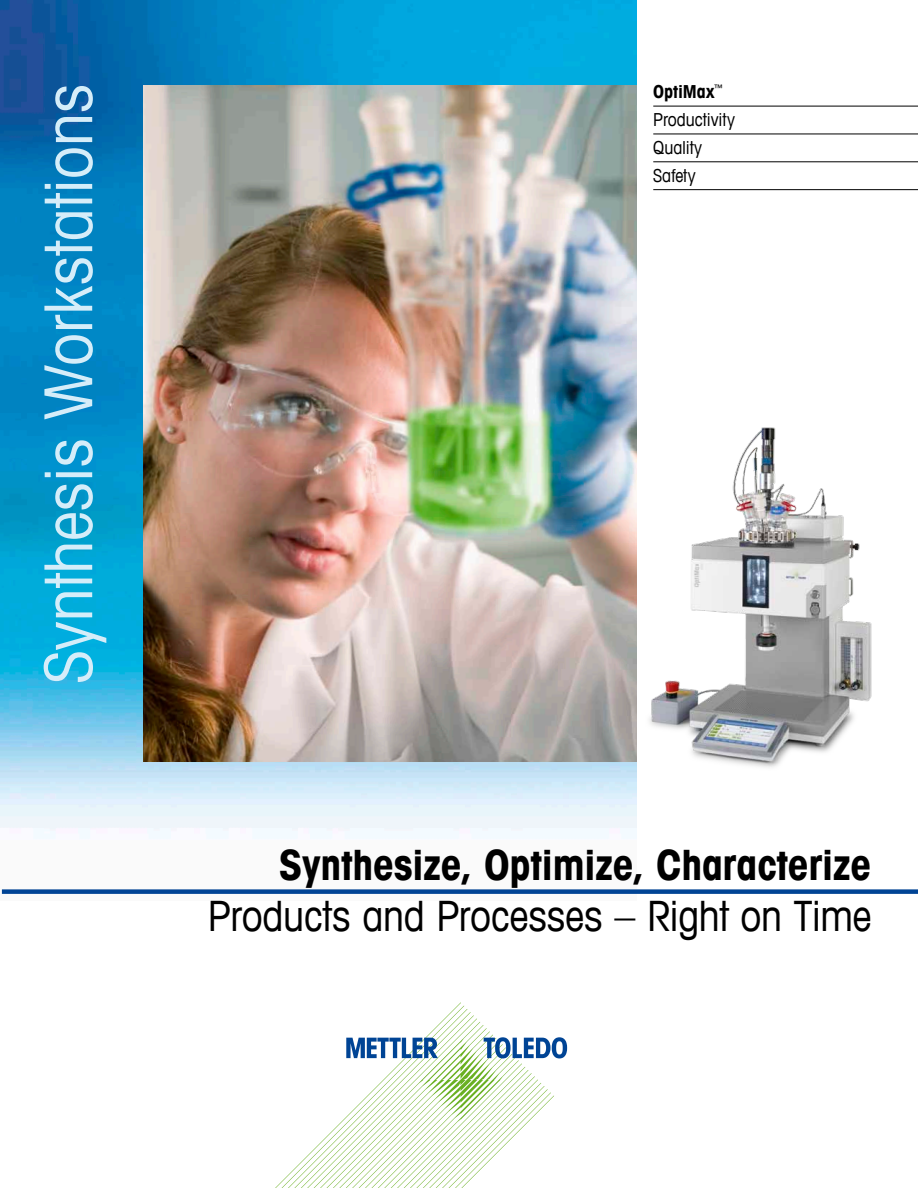
<style>
.page{position:relative;width:918px;height:1188px;background:#fff}
.page>*{position:absolute;margin:0;border:0;box-sizing:border-box;transform-origin:0 0}
.t1{font:condensed 66px "Avant Garde Com";color:#d5edf9}
.t2{font:700 condensed 42px "Avant Garde Com";letter-spacing:-.01em;color:#000}
.t3{font:condensed 42px "Avant Garde Com";letter-spacing:-.005em;color:#000}
.t4{font:condensed 18px/27.9px "Avant Garde Com";color:#000}
.s1{font-weight:700}
</style>
<div class="page">
<svg style="left:275px;top:1002px;width:292px;height:186px"></svg>
<img style="left:0;top:0;width:636px;height:894px">
<div style="left:2px;top:889px;width:916px;height:5px;background:#004495"></div>
<img style="left:143px;top:85px;width:493px;height:676px">
<hr style="left:653px;top:106px;width:265px;height:1px;background:#000">
<hr style="left:653px;top:134px;width:265px;height:1px;background:#000">
<hr style="left:653px;top:161px;width:265px;height:1px;background:#000">
<hr style="left:653px;top:189px;width:265px;height:1px;background:#000">
<img style="left:649px;top:427px;width:223px;height:341px">
<h1 class="t1" style="left:28px;top:684px;width:601px;rotate:-90deg">Synthesis Workstations</h1>
<p class="t4" style="left:653px;top:77px;width:83px"><span class="s1">OptiMax</span><sup>™<br></sup>Productivity<br>Quality<br>Safety</p>
<h2 class="t2" style="left:279px;top:837px;width:594px">Synthesize, Optimize, Characterize</h2>
<h2 class="t3" style="left:208px;top:889px;width:665px">Products and Processes – Right on Time</h2>
</div>
